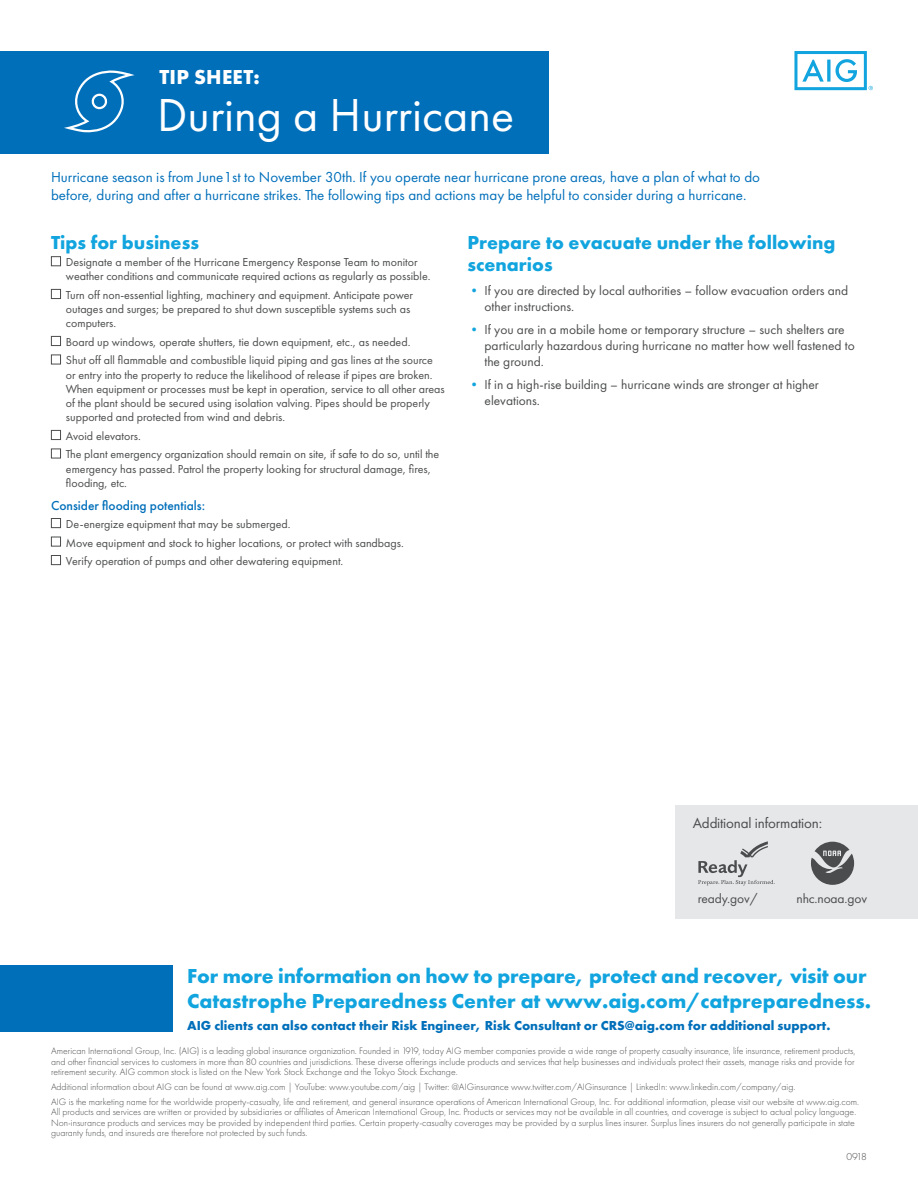
<style>
.page{position:relative;width:918px;height:1188px;background:#fff}
.page>*{position:absolute;margin:0;border:0;box-sizing:border-box;transform-origin:0 0}
.t1{font:48px "Futura PT";color:#fff}
.t2{font:700 21px/25.2px "Futura PT";color:#11a4de}
.t3{font:700 21px "Futura PT";letter-spacing:.01em;color:#fff}
.Subhead{font:700 19.5px/22.5px "Futura PT";color:#11a4de}
.Intro_copy{font:15px/18px "Futura PT";color:#006fba}
.t4{font:15px "Futura PT";letter-spacing:-.01em;color:#4b4c4d}
.t5{font:13.5px/16.2px "Futura PT";color:#4b4c4d}
.t6{font:700 13.5px "Futura PT";color:#006fba}
.Tip_List_Subhead{font:500 13.5px "Futura PT";color:#006fba}
.Check_Box_list{font:12px/14.2px "Futura PT";color:#4b4c4d}
.t7{font:300 10.5px "Futura PT";color:#4b4c4d}
.t8{font:300 9.75px/10.5px "Futura PT";color:#4b4c4d;text-align:justify}
.s1{color:#11a4de}
</style>
<div class="page">
<div style="left:51px;top:256px;width:10px;height:10px;border:1px solid #4b4c4d"></div>
<div style="left:51px;top:289px;width:10px;height:10px;border:1px solid #4b4c4d"></div>
<div style="left:51px;top:336px;width:10px;height:10px;border:1px solid #4b4c4d"></div>
<div style="left:51px;top:355px;width:10px;height:9px;border:1px solid #4b4c4d"></div>
<div style="left:51px;top:430px;width:10px;height:10px;border:1px solid #4b4c4d"></div>
<div style="left:51px;top:449px;width:10px;height:9px;border:1px solid #4b4c4d"></div>
<div style="left:51px;top:518px;width:10px;height:10px;border:1px solid #4b4c4d"></div>
<div style="left:51px;top:537px;width:10px;height:10px;border:1px solid #4b4c4d"></div>
<div style="left:51px;top:555px;width:10px;height:10px;border:1px solid #4b4c4d"></div>
<svg style="left:794px;top:51px;width:79px;height:39px"></svg>
<div style="left:0;top:51px;width:549px;height:102px;background:#006fba"></div>
<svg style="left:66px;top:70px;width:66px;height:63px"></svg>
<div style="left:0;top:966px;width:172px;height:66px;background:#006fba"></div>
<div style="left:676px;top:805px;width:242px;height:113px;background:#e6e7e9"></div>
<svg style="left:811px;top:842px;width:43px;height:43px"></svg>
<svg style="left:698px;top:841px;width:77px;height:44px"></svg>
<p class="t3" style="left:160px;top:63px;width:102px">TIP SHEET:</p>
<p class="t1" style="left:157px;top:86px;width:358px">During a Hurricane</p>
<p class="Intro_copy" style="left:51px;top:167px;width:711px">Hurricane season is from June 1st to November 30th. If you operate near hurricane prone areas, have a plan of what to do before, during and after a hurricane strikes. The following tips and actions may be helpful to consider during a hurricane.</p>
<p class="Subhead" style="left:51px;top:230px;width:149px">Tips for business</p>
<p class="Check_Box_list" style="left:66px;top:255px;width:366px">Designate a member of the Hurricane Emergency Response Team to monitor weather conditions and communicate required actions as regularly as possible.</p>
<p class="Check_Box_list" style="left:66px;top:288px;width:349px">Turn off non-essential lighting, machinery and equipment. Anticipate power outages and surges; be prepared to shut down susceptible systems such as computers.</p>
<p class="Check_Box_list" style="left:66px;top:335px;width:346px">Board up windows, operate shutters, tie down equipment, etc., as needed.</p>
<p class="Check_Box_list" style="left:66px;top:353px;width:380px">Shut off all flammable and combustible liquid piping and gas lines at the source or entry into the property to reduce the likelihood of release if pipes are broken.<br>When equipment or processes must be kept in operation, service to all other areas of the plant should be secured using isolation valving. Pipes should be properly supported and protected from wind and debris.</p>
<p class="Check_Box_list" style="left:66px;top:429px;width:76px">Avoid elevators.</p>
<p class="Check_Box_list" style="left:66px;top:447px;width:375px">The plant emergency organization should remain on site, if safe to do so, until the emergency has passed. Patrol the property looking for structural damage, fires, flooding, etc.</p>
<p class="Tip_List_Subhead" style="left:51px;top:497px;width:156px">Consider flooding potentials:</p>
<p class="Check_Box_list" style="left:66px;top:517px;width:226px">De-energize equipment that may be submerged.</p>
<p class="Check_Box_list" style="left:66px;top:535px;width:339px">Move equipment and stock to higher locations, or protect with sandbags.</p>
<p class="Check_Box_list" style="left:66px;top:554px;width:279px">Verify operation of pumps and other dewatering equipment.</p>
<p class="Subhead" style="left:468px;top:230px;width:369px">Prepare to evacuate under the following scenarios</p>
<p class="t5" style="left:485px;top:282px;width:365px;text-indent:-17px"><span class="s1">•</span> If you are directed by local authorities – follow evacuation orders and other instructions.</p>
<p class="t5" style="left:485px;top:321px;width:372px;text-indent:-17px"><span class="s1">•</span> If you are in a mobile home or temporary structure – such shelters are particularly hazardous during hurricane no matter how well fastened to the ground.</p>
<p class="t5" style="left:485px;top:376px;width:336px;text-indent:-17px"><span class="s1">•</span> If in a high-rise building – hurricane winds are stronger at higher elevations.</p>
<p class="t4" style="left:693px;top:814px;width:131px">Additional information:</p>
<p class="t5" style="left:698px;top:890px;width:61px">ready.gov/</p>
<p class="t5" style="left:796px;top:890px;width:72px">nhc.noaa.gov</p>
<p class="t2" style="left:187px;top:963px;width:686px">For more information on how to prepare, protect and recover, visit our<br>Catastrophe Preparedness Center at www.aig.com/catpreparedness.</p>
<p class="t6" style="left:187px;top:1017px;width:645px">AIG clients can also contact their Risk Engineer, Risk Consultant or CRS@aig.com for additional support.</p>
<p class="t8" style="left:51px;top:1046px;width:806px">American International Group, Inc. (AIG) is a leading global insurance organization. Founded in 1919, today AIG member companies provide a wide range of property casualty insurance, life insurance, retirement products, and other financial services to customers in more than 80 countries and jurisdictions. These diverse offerings include products and services that help businesses and individuals protect their assets, manage risks and provide for retirement security. AIG common stock is listed on the New York Stock Exchange and the Tokyo Stock Exchange.</p>
<p class="t8" style="left:51px;top:1082px;width:746px">Additional information about AIG can be found at www.aig.com | YouTube: www.youtube.com/aig | Twitter: @AIGinsurance www.twitter.com/AIGinsurance | LinkedIn: www.linkedin.com/company/aig.</p>
<p class="t8" style="left:51px;top:1096px;width:810px;text-align:left">AIG is the marketing name for the worldwide property-casualty, life and retirement, and general insurance operations of American International Group, Inc. For additional information, please visit our website at www.aig.com.<br>All products and services are written or provided by subsidiaries or affiliates of American International Group, Inc. Products or services may not be available in all countries, and coverage is subject to actual policy language.<br>Non-insurance products and services may be provided by independent third parties. Certain property-casualty coverages may be provided by a surplus lines insurer. Surplus lines insurers do not generally participate in state guaranty funds, and insureds are therefore not protected by such funds.</p>
<p class="t7" style="left:846px;top:1151px;width:22px">0918</p>
</div>
